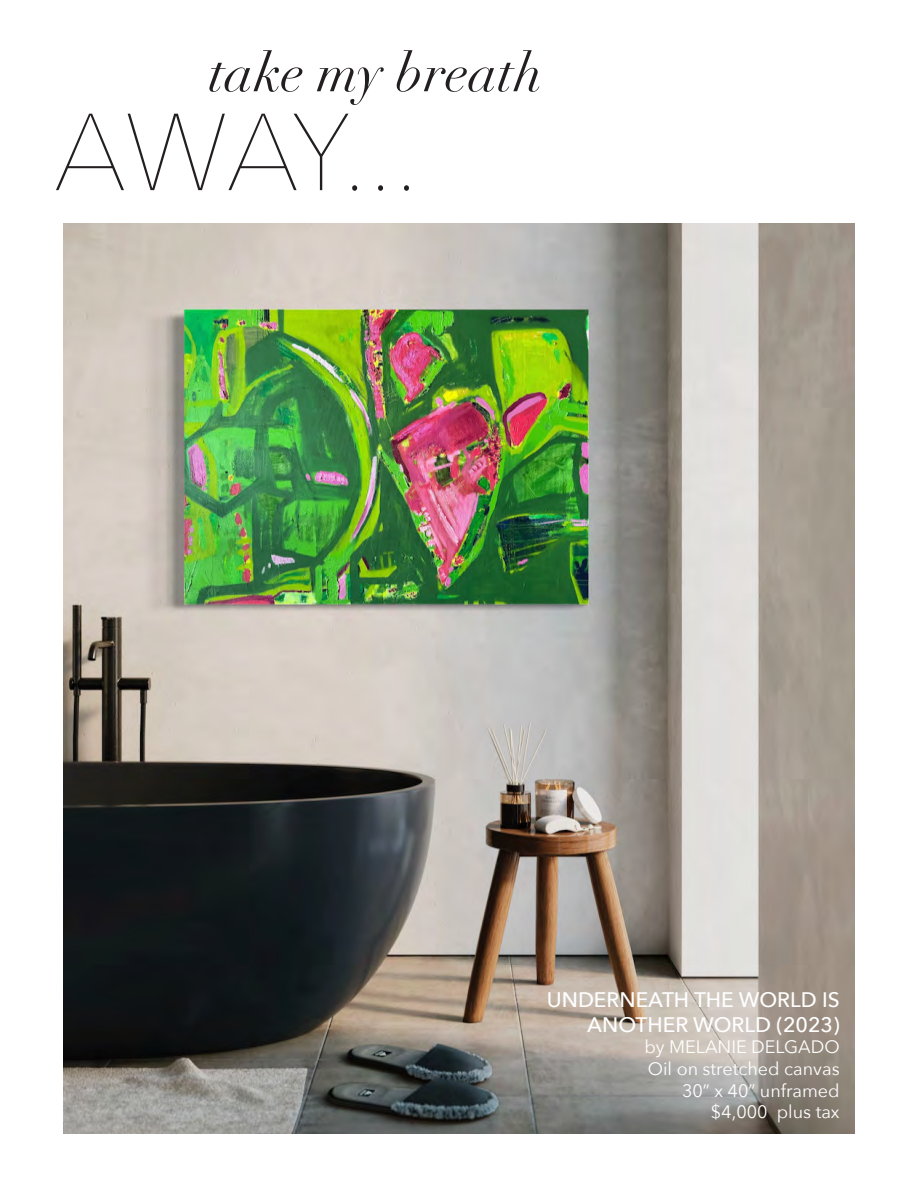
<style>
.page{position:relative;width:918px;height:1188px;background:#fff}
.page>*{position:absolute;margin:0;border:0;box-sizing:border-box;transform-origin:0 0}
.t1{font:200 108px "Avenir Next";color:#231f20}
.t2{font:italic 54px "Didot";color:#231f20}
.t3{font:500 21px "Avenir Next";color:#fff}
.t4{font:18px "Avenir Next";color:#fff}
</style>
<div class="page">
<img style="left:64px;top:224px;width:790px;height:910px">
<p class="t2" style="left:209px;top:39px;width:335px">take my breath</p>
<p class="t1" style="left:54px;top:61px;width:367px">AWAY...</p>
<p class="t3" style="left:547px;top:981px;width:294px">UNDERNEATH THE WORLD IS</p>
<p class="t3" style="left:587px;top:1007px;width:254px">ANOTHER WORLD (2023)</p>
<p class="t4" style="left:645px;top:1032px;width:197px">by MELANIE DELGADO</p>
<p class="t4" style="left:648px;top:1053px;width:193px">Oil on stretched canvas</p>
<p class="t4" style="left:682px;top:1075px;width:159px">30” x 40” unframed</p>
<p class="t4" style="left:711px;top:1097px;width:130px">$4,000 plus tax</p>
</div>
